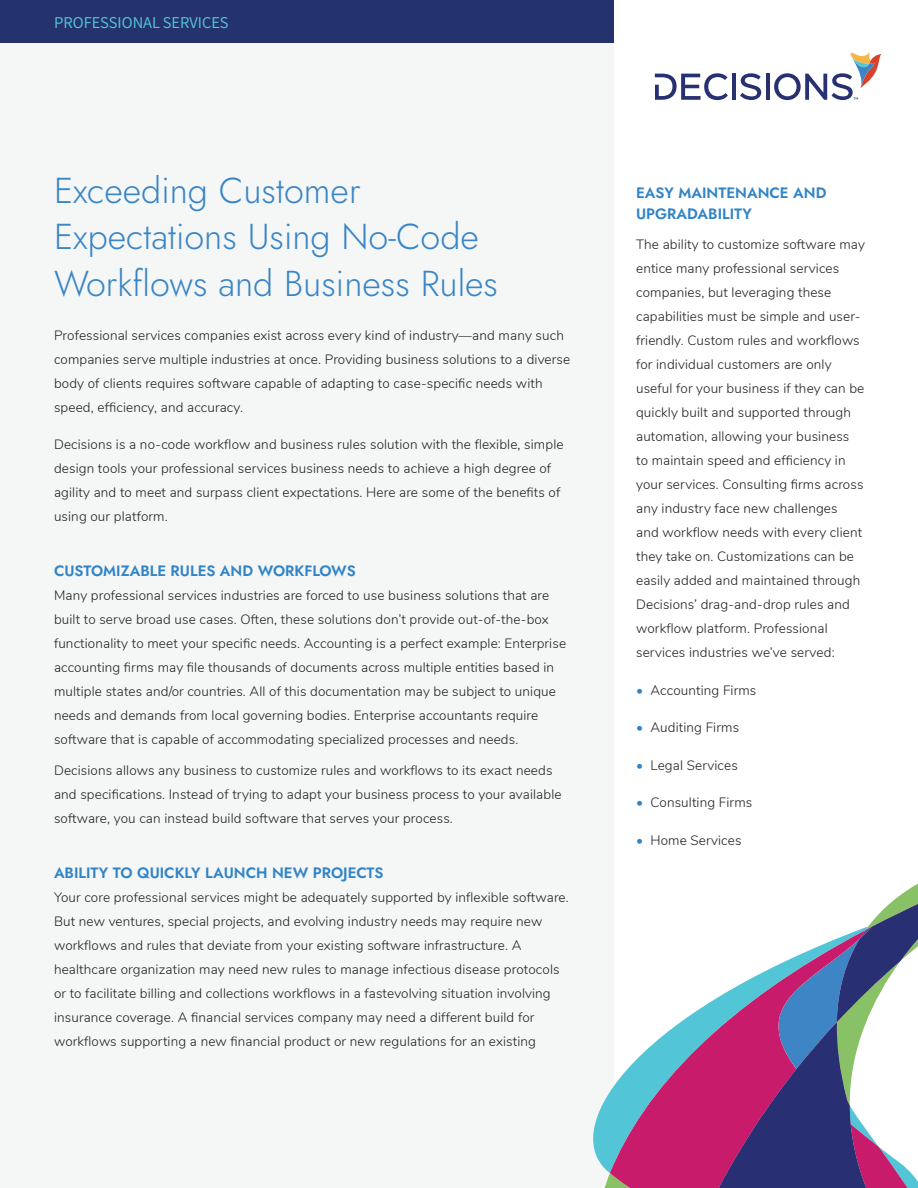
<style>
.page{position:relative;width:918px;height:1188px;background:#fff}
.page>*{position:absolute;margin:0;border:0;box-sizing:border-box;transform-origin:0 0}
.t1{font:36px/46.5px "Jost";color:#3a85c6}
.t2{font:16.5px "Varta";color:#56c6d6}
.Subtitles{font:600 15px/21px "Jost";color:#3184c6}
.Paragraph_Normal{font:300 13.5px/24px "Nunito";letter-spacing:.01em;color:#231f20}
.Subtitles-2{font:300 13.5px/24px "Nunito";letter-spacing:.01em;color:#231f20}
.Paragraph_w__Bullets{font:300 13.5px "Nunito";letter-spacing:.01em;color:#231f20}
.s1{color:#3084c5}
</style>
<div class="page">
<div style="left:0;top:0;width:614px;height:1188px;background:#f5f7f7"></div>
<div style="left:0;top:0;width:614px;height:43px;background:#24326e"></div>
<hr style="left:766px;top:74px;width:4px;height:26px;background:#273172">
<svg style="left:655px;top:73px;width:73px;height:27px"></svg>
<hr style="left:732px;top:74px;width:4px;height:26px;background:#273172">
<svg style="left:740px;top:73px;width:21px;height:27px"></svg>
<svg style="left:774px;top:52px;width:107px;height:48px"></svg>
<svg style="left:593px;top:883px;width:325px;height:305px"></svg>
<svg style="left:643px;top:1022px;width:275px;height:166px"></svg>
<p class="t2" style="left:54px;top:12px;width:176px">PROFESSIONAL SERVICES</p>
<p class="t1" style="left:54px;top:167px;width:446px">Exceeding Customer<br>Expectations Using No-Code<br>Workflows and Business Rules</p>
<p class="Paragraph_Normal" style="left:54px;top:322px;width:518px">Professional services companies exist across every kind of industry—and many such companies serve multiple industries at once. Providing business solutions to a diverse body of clients requires software capable of adapting to case-specific needs with speed, efficiency, and accuracy.</p>
<p class="Paragraph_Normal" style="left:54px;top:432px;width:511px">Decisions is a no-code workflow and business rules solution with the flexible, simple design tools your professional services business needs to achieve a high degree of agility and to meet and surpass client expectations. Here are some of the benefits of using our platform.</p>
<p class="Subtitles" style="left:54px;top:561px;width:303px">CUSTOMIZABLE RULES AND WORKFLOWS</p>
<p class="Subtitles-2" style="left:54px;top:583px;width:514px">Many professional services industries are forced to use business solutions that are built to serve broad use cases. Often, these solutions don’t provide out-of-the-box functionality to meet your specific needs. Accounting is a perfect example: Enterprise accounting firms may file thousands of documents across multiple entities based in multiple states and/or countries. All of this documentation may be subject to unique needs and demands from local governing bodies. Enterprise accountants require software that is capable of accommodating specialized processes and needs.</p>
<p class="Paragraph_Normal" style="left:54px;top:757px;width:509px">Decisions allows any business to customize rules and workflows to its exact needs and specifications. Instead of trying to adapt your business process to your available software, you can instead build software that serves your process.</p>
<p class="Subtitles" style="left:54px;top:862px;width:331px">ABILITY TO QUICKLY LAUNCH NEW PROJECTS</p>
<p class="Subtitles-2" style="left:54px;top:884px;width:516px">Your core professional services might be adequately supported by inflexible software.<br>But new ventures, special projects, and evolving industry needs may require new workflows and rules that deviate from your existing software infrastructure. A healthcare organization may need new rules to manage infectious disease protocols or to facilitate billing and collections workflows in a fastevolving situation involving insurance coverage. A financial services company may need a different build for workflows supporting a new financial product or new regulations for an existing</p>
<p class="Subtitles" style="left:636px;top:182px;width:192px">EASY MAINTENANCE AND<br>UPGRADABILITY</p>
<p class="Paragraph_Normal" style="left:636px;top:232px;width:230px">The ability to customize software may entice many professional services companies, but leveraging these capabilities must be simple and user&shy;friendly. Custom rules and workflows for individual customers are only useful for your business if they can be quickly built and supported through automation, allowing your business<br>to maintain speed and efficiency in your services. Consulting firms across any industry face new challenges<br>and workflow needs with every client they take on. Customizations can be easily added and maintained through Decisions’ drag-and-drop rules and workflow platform. Professional services industries we’ve served:</p>
<p class="Paragraph_w__Bullets" style="left:636px;top:680px;width:122px"><span class="s1">•</span> Accounting Firms</p>
<p class="Paragraph_w__Bullets" style="left:636px;top:718px;width:105px"><span class="s1">•</span> Auditing Firms</p>
<p class="Paragraph_w__Bullets" style="left:636px;top:755px;width:103px"><span class="s1">•</span> Legal Services</p>
<p class="Paragraph_w__Bullets" style="left:636px;top:793px;width:118px"><span class="s1">•</span> Consulting Firms</p>
<p class="Paragraph_w__Bullets" style="left:636px;top:830px;width:107px"><span class="s1">•</span> Home Services</p>
</div>
